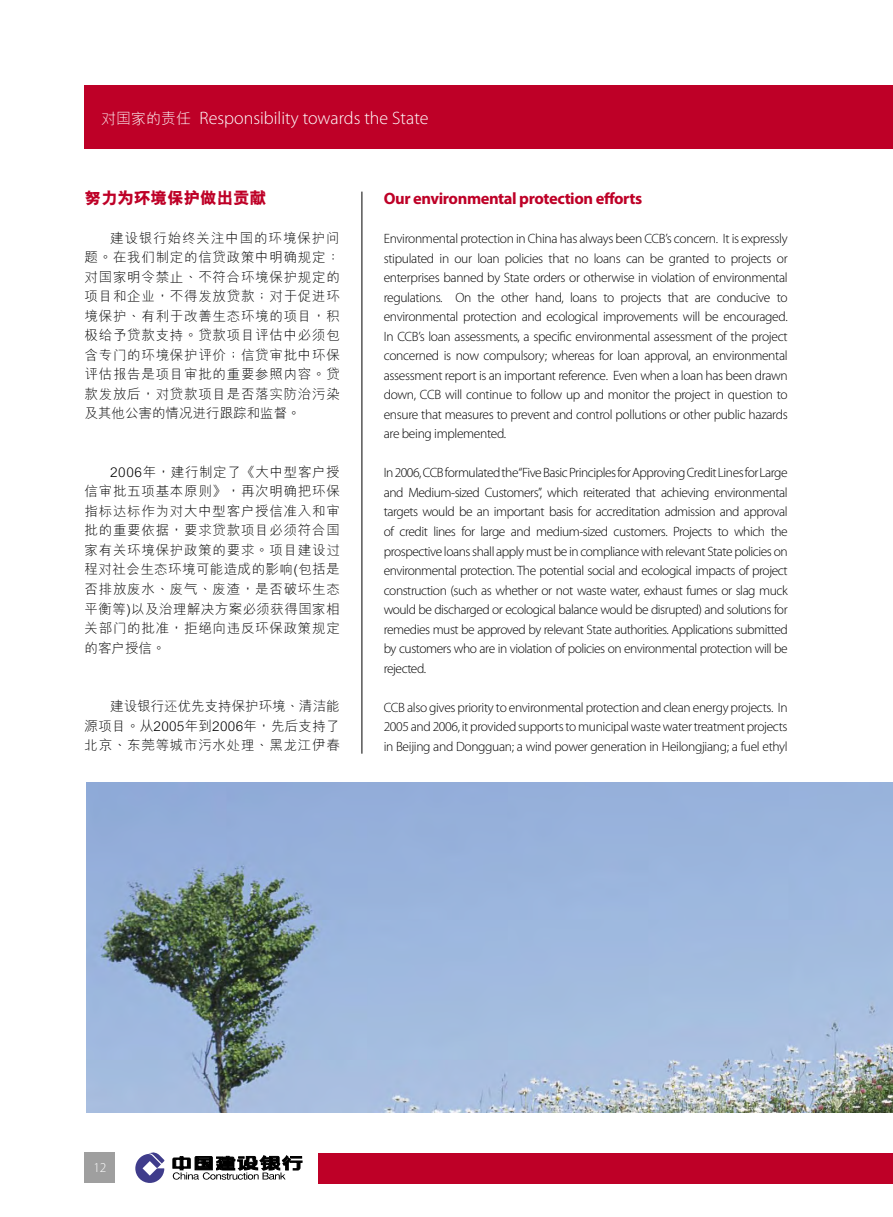
<style>
.page{position:relative;width:893px;height:1217px;background:#fff}
.page>*{position:absolute;margin:0;border:0;box-sizing:border-box;transform-origin:0 0}
.t1{font:300 18px "Myriad Pro";color:#fff}
.t2{font:700 16.5px "Myriad Pro";letter-spacing:-.025em;color:#be0027}
.t3{font:800 16.5px "M Hei GB5";color:#be0027}
.t4{font:300 13.5px/19.5px "Myriad Pro";letter-spacing:-.025em;color:#000;text-align:justify}
.t5{font:300 13.5px/19.5px "M Hei GB5";letter-spacing:.03em;color:#000;text-align:justify}
.t6{font:300 13.5px "Myriad Pro";color:#fff}
.s1{font-family:"M Hei GB5";font-size:15px}
</style>
<div class="page">
<div style="left:318px;top:1152px;width:575px;height:31px;background:#be0027"></div>
<svg style="left:135px;top:1152px;width:29px;height:30px"></svg>
<svg style="left:173px;top:1155px;width:129px;height:24px"></svg>
<div style="left:85px;top:1152px;width:30px;height:30px;background:#9f9f9f"></div>
<div style="left:85px;top:85px;width:808px;height:64px;background:#be0027"></div>
<img style="left:86px;top:782px;width:807px;height:330px">
<hr style="left:362px;top:191px;width:1px;height:562px;background:#000">
<h1 class="t1" style="left:101px;top:108px;width:329px"><span class="s1">對國家的責任</span> Responsibility towards the State</h1>
<p class="t3" style="left:85px;top:189px;width:183px">努力為環境保護做出貢獻</p>
<p class="t5" style="left:85px;top:228px;width:257px;text-indent:26px">建設銀行始終關注中國的環境保護問題。在我們制定的信貸政策中明確規定：對國家明令禁止、不符合環境保護規定的項目和企業，不得發放貸款；對於促進環境保護、有利於改善生態環境的項目，積極給予貸款支持。貸款項目評估中必須包含專門的環境保護評價；信貸審批中環保評估報告是項目審批的重要參照內容。貸款發放後，對貸款項目是否落實防治污染及其他公害的情況進行跟蹤和監督。</p>
<p class="t5" style="left:85px;top:462px;width:257px;text-indent:26px">2006年，建行制定了《大中型客戶授信審批五項基本原則》，再次明確把環保指標達標作為對大中型客戶授信准入和審批的重要依據，要求貸款項目必須符合國家有關環境保護政策的要求。項目建設過程對社會生態環境可能造成的影響(包括是否排放廢水、廢氣、廢渣，是否破壞生態平衡等)以及治理解決方案必須獲得國家相關部門的批准，拒絕向違反環保政策規定的客戶授信。</p>
<p class="t5" style="left:85px;top:696px;width:257px;text-indent:26px">建設銀行還優先支持保護環境、清潔能源項目。從2005年到2006年，先後支持了北京、東莞等城市汙水處理、黑龍江伊春</p>
<p class="t2" style="left:384px;top:189px;width:260px">Our environmental protection efforts</p>
<p class="t4" style="left:384px;top:229px;width:406px">Environmental protection in China has always been CCB’s concern. It is expressly stipulated in our loan policies that no loans can be granted to projects or enterprises banned by State orders or otherwise in violation of environmental regulations. On the other hand, loans to projects that are conducive to environmental protection and ecological improvements will be encouraged.<br>In CCB’s loan assessments, a specific environmental assessment of the project concerned is now compulsory; whereas for loan approval, an environmental assessment report is an important reference. Even when a loan has been drawn down, CCB will continue to follow up and monitor the project in question to ensure that measures to prevent and control pollutions or other public hazards are being implemented.</p>
<p class="t4" style="left:384px;top:463px;width:405px">In 2006, CCB formulated the “Five Basic Principles for Approving Credit Lines for Large and Medium-sized Customers”, which reiterated that achieving environmental targets would be an important basis for accreditation admission and approval of credit lines for large and medium-sized customers. Projects to which the prospective loans shall apply must be in compliance with relevant State policies on environmental protection. The potential social and ecological impacts of project construction (such as whether or not waste water, exhaust fumes or slag muck would be discharged or ecological balance would be disrupted) and solutions for remedies must be approved by relevant State authorities. Applications submitted by customers who are in violation of policies on environmental protection will be rejected.</p>
<p class="t4" style="left:384px;top:697px;width:405px">CCB also gives priority to environmental protection and clean energy projects. In 2005 and 2006, it provided supports to municipal waste water treatment projects in Beijing and Dongguan; a wind power generation in Heilongjiang; a fuel ethyl</p>
<p class="t6" style="left:93px;top:1159px;width:15px">12</p>
</div>
